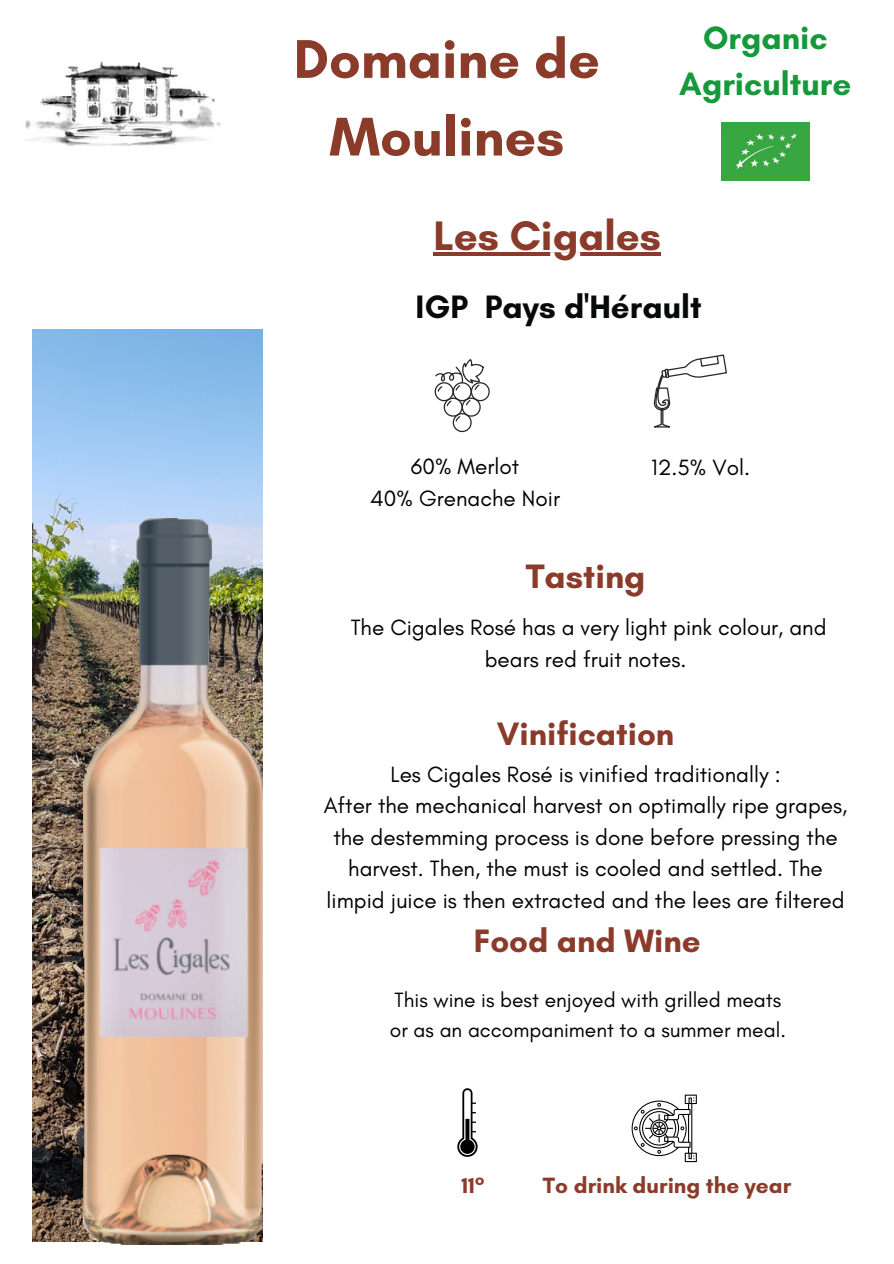
<style>
.page{position:relative;width:894px;height:1264px;background:#fff}
.page>*{position:absolute;margin:0;border:0;box-sizing:border-box;transform-origin:0 0}
.t1{font:700 55.5px/77.7px "Glacial Indifference";color:#8b3b29;text-align:center}
.t2{font:700 42px "Glacial Indifference";color:#8b3b29}
.t3{font:700 34.5px "Glacial Indifference";color:#8b3b29}
.t4{font:700 33px "Glacial Indifference";color:#8b3b29}
.t5{font:700 33px/46.2px "Glacial Indifference";color:#15993a;text-align:center}
.t6{font:700 33px "Glacial Indifference";color:#080909}
.t7{font:22.5px/31.5px "Glacial Indifference";color:#000;text-align:center}
.t8{font:700 22.5px "Glacial Indifference";color:#8b3b29}
.t9{font:21px/29.2px "Glacial Indifference";color:#000}
</style>
<div class="page">
<img style="left:25px;top:61px;width:196px;height:86px">
<svg style="left:434px;top:359px;width:55px;height:73px"></svg>
<svg style="left:653px;top:354px;width:73px;height:73px"></svg>
<svg style="left:631px;top:1094px;width:65px;height:68px"></svg>
<svg style="left:457px;top:1088px;width:20px;height:68px"></svg>
<hr style="left:433px;top:253px;width:227px;height:3px;background:#8b3b29">
<img style="left:32px;top:330px;width:230px;height:911px">
<img style="left:83px;top:519px;width:179px;height:725px">
<img style="left:721px;top:122px;width:88px;height:59px">
<h3 class="t1" style="left:293px;top:20px;width:307px">Domaine de<br>Moulines</h3>
<h3 class="t5" style="left:679px;top:14px;width:173px">Organic<br>Agriculture</h3>
<p class="t2" style="left:433px;top:210px;width:229px">Les Cigales</p>
<h2 class="t6" style="left:415px;top:287px;width:287px">IGP Pays d'Hérault</h2>
<p class="t7" style="left:411px;top:450px;width:110px">60% Merlot</p>
<p class="t7" style="left:370px;top:482px;width:191px">40% Grenache Noir</p>
<p class="t7" style="left:651px;top:451px;width:100px">12.5% Vol.</p>
<h1 class="t3" style="left:525px;top:555px;width:121px">Tasting</h1>
<p class="t7" style="left:350px;top:611px;width:477px">The Cigales Rosé has a very light pink colour, and bears red fruit notes.</p>
<p class="t4" style="left:496px;top:713px;width:179px">Vinification</p>
<p class="t7" style="left:390px;top:758px;width:391px">Les Cigales Rosé is vinified traditionally :</p>
<h3 class="t7" style="left:323px;top:789px;width:525px">After the mechanical harvest on optimally ripe grapes, the destemming process is done before pressing the harvest. Then, the must is cooled and settled. The limpid juice is then extracted and the lees are filtered</h3>
<p class="t4" style="left:473px;top:920px;width:228px">Food and Wine</p>
<h3 class="t9" style="left:390px;top:985px;width:397px">This wine is best enjoyed with grilled meats or as an accompaniment to a summer meal.</h3>
<h3 class="t8" style="left:461px;top:1171px;width:25px">11°</h3>
<p class="t8" style="left:543px;top:1171px;width:250px">To drink during the year</p>
</div>
